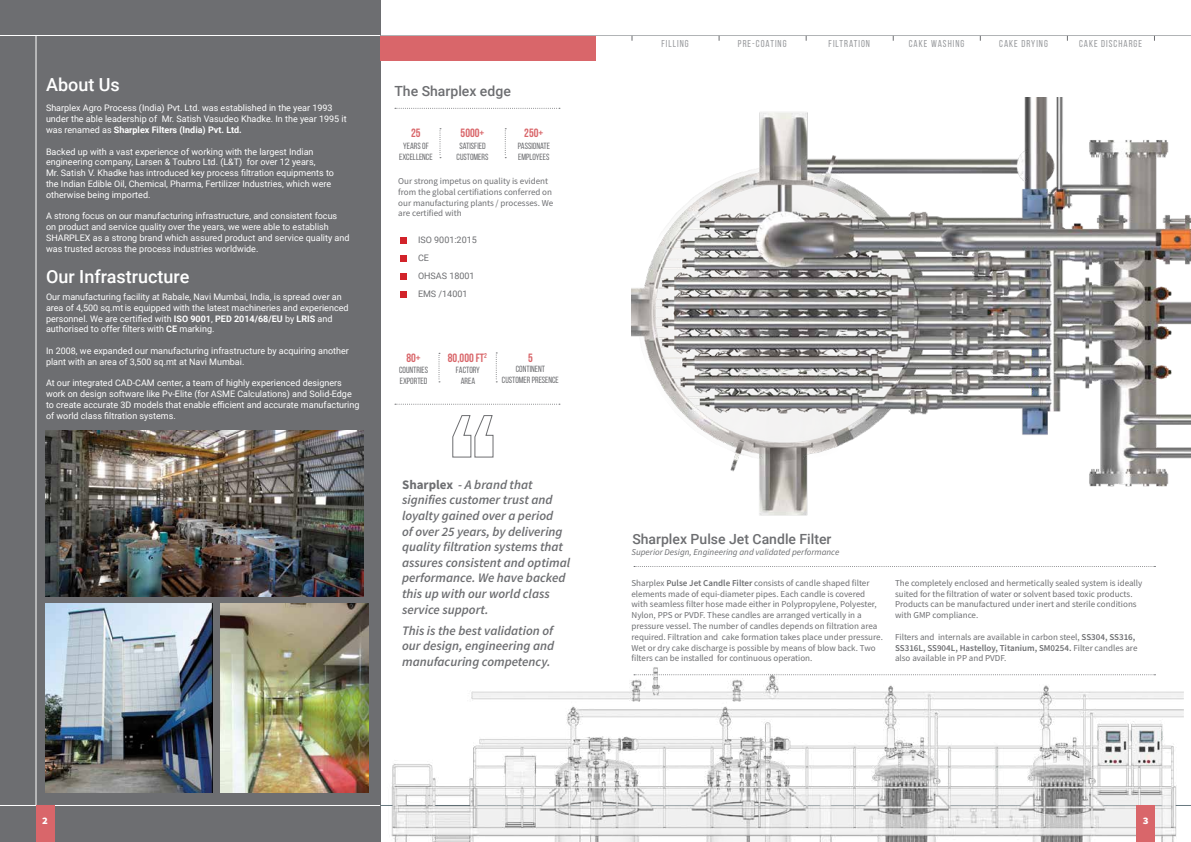
<style>
.page{position:relative;width:1191px;height:842px;background:#fff}
.page>*{position:absolute;margin:0;border:0;box-sizing:border-box;transform-origin:0 0}
.t1{font:500 18px "Roboto";color:#fff}
.t2{font:500 14px "Roboto";color:#6d6e71}
.t3{font:italic 600 13px/15.6px "Source Sans Pro";color:#6d6e71}
.t4{font:700 12px "Bebas Neue";color:#d9666a}
.t5{font:700 12px "Source Sans Pro";color:#fff}
.t6{font:10px "Bebas Neue";letter-spacing:.1em;color:#999b9e}
.t7{font:9px/10.8px "Roboto";color:#fff}
.t8{font:9px/10.8px "Source Sans Pro";color:#6d6e71}
.t9{font:9px/10.8px "Bebas Neue";color:#6d6e71;text-align:center}
.t10{font:italic 9px "Source Sans Pro";color:#6d6e71}
.t11{font:9px/18px "Roboto";color:#6d6e71}
.s1{font-weight:700}
.s2{font-weight:700;font-style:normal}
.s3{font-weight:600}
</style>
<div class="page">
<hr style="left:0;top:35px;width:1191px;height:1px;background:#b1b4b6">
<div style="left:0;top:0;width:380px;height:842px;background:#6d6e71"></div>
<hr style="left:36px;top:36px;width:1px;height:770px;background:#fff">
<hr style="left:0;top:35px;width:380px;height:1px;background:#fff">
<hr style="left:0;top:805px;width:380px;height:1px;background:#fff">
<hr style="left:380px;top:805px;width:811px;height:1px;background:#697a81">
<img style="left:46px;top:431px;width:317px;height:165px">
<img style="left:45px;top:604px;width:167px;height:188px">
<img style="left:221px;top:604px;width:148px;height:188px">
<div style="left:380px;top:36px;width:215px;height:25px;background:#d9666a"></div>
<svg style="left:452px;top:415px;width:42px;height:43px"></svg>
<img style="left:631px;top:97px;width:560px;height:419px">
<svg style="left:395px;top:108px;width:165px;height:1px"></svg>
<svg style="left:634px;top:566px;width:521px;height:1px"></svg>
<svg style="left:395px;top:404px;width:165px;height:1px"></svg>
<svg style="left:439px;top:128px;width:2px;height:30px"></svg>
<svg style="left:438px;top:353px;width:2px;height:29px"></svg>
<svg style="left:505px;top:128px;width:1px;height:30px"></svg>
<svg style="left:496px;top:352px;width:1px;height:30px"></svg>
<svg style="left:400px;top:237px;width:6px;height:6px"></svg>
<svg style="left:400px;top:255px;width:6px;height:6px"></svg>
<svg style="left:400px;top:273px;width:6px;height:6px"></svg>
<svg style="left:400px;top:291px;width:6px;height:6px"></svg>
<img style="left:391px;top:667px;width:792px;height:175px">
<div style="left:36px;top:806px;width:18px;height:36px;background:#d9666a"></div>
<div style="left:1136px;top:806px;width:19px;height:36px;background:#d9666a"></div>
<h1 class="t1" style="left:46px;top:72px;width:75px">About Us</h1>
<p class="t7" style="left:46px;top:102px;width:302px">Sharplex Agro Process (India) Pvt. Ltd. was established in the year 1993 under the able leadership of Mr. Satish Vasudeo Khadke. In the year 1995 it was renamed as <span class="s1">Sharplex Filters (India) Pvt. Ltd.</span></p>
<p class="t7" style="left:46px;top:146px;width:289px">Backed up with a vast experience of working with the largest Indian engineering company, Larsen &amp; Toubro Ltd. (L&amp;T) for over 12 years,<br>Mr. Satish V. Khadke has introduced key process filtration equipments to the Indian Edible Oil, Chemical, Pharma, Fertilizer Industries, which were otherwise being imported.</p>
<p class="t7" style="left:46px;top:210px;width:305px">A strong focus on our manufacturing infrastructure, and consistent focus on product and service quality over the years, we were able to establish SHARPLEX as a strong brand which assured product and service quality and was trusted across the process industries worldwide.</p>
<h1 class="t1" style="left:46px;top:264px;width:145px">Our Infrastructure</h1>
<p class="t7" style="left:46px;top:291px;width:304px">Our manufacturing facility at Rabale, Navi Mumbai, India, is spread over an area of 4,500 sq.mtis equipped with the latest machineries and experienced personnel. We are certified with <span class="s1">ISO 9001</span>, <span class="s1">PED 2014/68/EU</span> by <span class="s1">LRIS</span> and authorised to offer filters with <span class="s1">CE</span> marking.</p>
<p class="t7" style="left:46px;top:345px;width:304px">In 2008, we expanded our manufacturing infrastructure by acquiring another plant with an area of 3,500 sq.mt at Navi Mumbai.</p>
<p class="t7" style="left:46px;top:377px;width:315px">At our integrated CAD-CAM center, a team of highly experienced designers work on design software like Pv-Elite (for ASME Calculations) and Solid-Edge to create accurate 3D models that enable efficient and accurate manufacturing of world class filtration systems.</p>
<h2 class="t2" style="left:394px;top:81px;width:118px">The Sharplex edge</h2>
<h3 class="t4" style="left:411px;top:127px;width:11px">25</h3>
<h3 class="t4" style="left:460px;top:127px;width:25px">5000+</h3>
<h3 class="t4" style="left:524px;top:127px;width:21px">250+</h3>
<p class="t9" style="left:399px;top:141px;width:35px">YEARS OF<br>EXCELLENCE</p>
<p class="t9" style="left:456px;top:140px;width:33px">SATISFIED<br>CUSTOMERS</p>
<p class="t9" style="left:518px;top:140px;width:34px;text-align:left">PASSIONATE<br>EMPLOYEES</p>
<p class="t8" style="left:398px;top:176px;width:156px">Our strong impetus on quality is evident from the global certifiations conferred on our manufacturing plants / processes. We are certified with</p>
<p class="t11" style="left:418px;top:231px;width:60px">ISO 9001:2015<br>CE<br>OHSAS 18001<br>EMS /14001</p>
<h3 class="t4" style="left:406px;top:351px;width:16px">80+</h3>
<h3 class="t4" style="left:448px;top:351px;width:41px">80,000 ft<sup>2</sup></h3>
<h3 class="t4" style="left:528px;top:351px;width:6px">5</h3>
<p class="t9" style="left:399px;top:365px;width:30px;text-align:left">COUNTRIES<br>EXPORTED</p>
<p class="t9" style="left:456px;top:365px;width:26px">FACTORY<br>AREA</p>
<p class="t9" style="left:502px;top:364px;width:58px">CONTINENT<br>CUSTOMER PRESENCE</p>
<p class="t3" style="left:402px;top:476px;width:170px"><span class="s2">Sharplex</span> - A brand that signifies customer trust and loyalty gained over a period<br>of over 25 years, by delivering quality filtration systems that assures consistent and optimal performance. We have backed this up with our world class service support.</p>
<h3 class="t3" style="left:402px;top:622px;width:153px;text-align:justify">This is the best validation of our design, engineering and manufacuring competency.</h3>
<p class="t6" style="left:661px;top:38px;width:29px">FILLING</p>
<p class="t6" style="left:738px;top:38px;width:50px">PRE-COATING</p>
<p class="t6" style="left:828px;top:38px;width:43px">FILTRATION</p>
<p class="t6" style="left:908px;top:38px;width:57px">CAKE WASHING</p>
<p class="t6" style="left:999px;top:38px;width:50px">CAKE DRYING</p>
<p class="t6" style="left:1079px;top:38px;width:64px">CAKE DISCHARGE</p>
<h2 class="t2" style="left:632px;top:529px;width:201px">Sharplex Pulse Jet Candle Filter</h2>
<p class="t10" style="left:631px;top:546px;width:209px">Superior Design, Engineering and validated performance</p>
<p class="t8" style="left:631px;top:577px;width:253px">Sharplex <span class="s3">Pulse Jet Candle Filter</span> consists of candle shaped filter elements made of equi-diameter pipes. Each candle is covered with seamless filter hose made either in Polypropylene, Polyester, Nylon, PPS or PVDF. These candles are arranged vertically in a pressure vessel. The number of candles depends on filtration area required. Filtration and cake formation takes place under pressure.<br>Wet or dry cake discharge is possible by means of blow back. Two filters can be installed for continuous operation.</p>
<p class="t8" style="left:895px;top:577px;width:249px">The completely enclosed and hermetically sealed system is ideally suited for the filtration of water or solvent based toxic products.<br>Products can be manufactured under inert and sterile conditions with GMP compliance.</p>
<p class="t8" style="left:895px;top:631px;width:244px">Filters and internals are available in carbon steel, <span class="s3">SS304, SS316,<br>SS316L, SS904L, Hastelloy, Titanium, SM0254.</span> Filter candles are also available in PP and PVDF.</p>
<h3 class="t5" style="left:42px;top:812px;width:7px">2</h3>
<h3 class="t5" style="left:1143px;top:812px;width:7px">3</h3>
</div>
